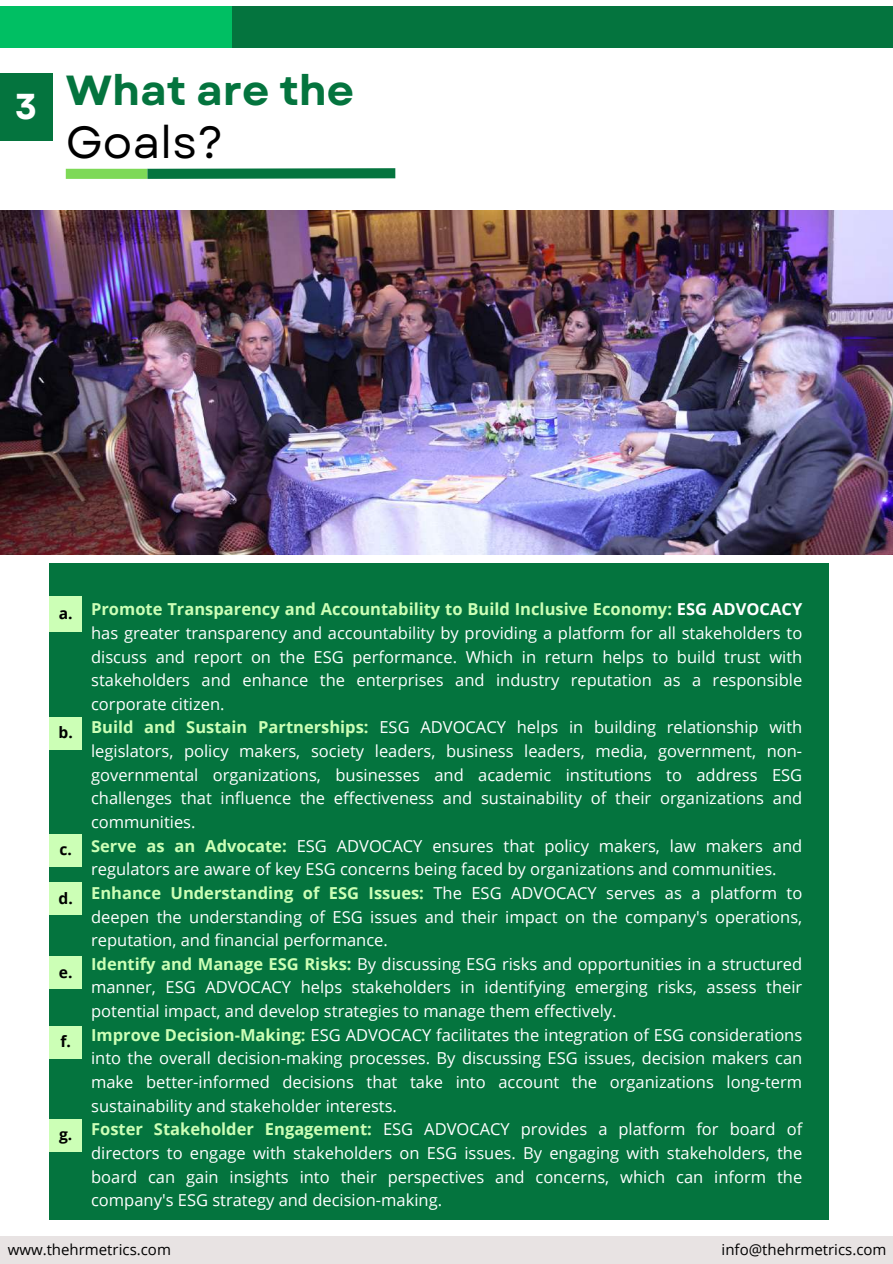
<style>
.page{position:relative;width:893px;height:1264px;background:#fff}
.page>*{position:absolute;margin:0;border:0;box-sizing:border-box;transform-origin:0 0}
.t1{font:45px "Garet";color:#000}
.t2{font:700 42px "Garet";color:#04743e}
.t3{font:700 36px "Garet";color:#fff}
.t4{font:16.5px/23.7px "Open Sans";color:#fff}
.t5{font:700 15.6px "Open Sans";color:#000}
.t6{font:15px "Open Sans";color:#000}
.s1{font-weight:700;color:#ccffb6}
.s2{font-weight:700}
</style>
<div class="page">
<div style="left:0;top:1236px;width:892px;height:27px;background:#e8e3e3"></div>
<div style="left:231px;top:6px;width:661px;height:42px;background:#04743e"></div>
<div style="left:0;top:6px;width:231px;height:42px;background:#00bf63"></div>
<div style="left:49px;top:563px;width:780px;height:656px;background:#04743e"></div>
<div style="left:66px;top:169px;width:81px;height:10px;background:#7ed957"></div>
<svg style="left:137px;top:168px;width:259px;height:11px;background:#1c824e"></svg>
<div style="left:49px;top:596px;width:33px;height:35px;background:#ccffb6"></div>
<div style="left:49px;top:716px;width:33px;height:33px;background:#ccffb6"></div>
<div style="left:49px;top:833px;width:33px;height:33px;background:#ccffb6"></div>
<div style="left:49px;top:882px;width:33px;height:33px;background:#ccffb6"></div>
<div style="left:49px;top:956px;width:33px;height:33px;background:#ccffb6"></div>
<div style="left:49px;top:1025px;width:33px;height:33px;background:#ccffb6"></div>
<div style="left:49px;top:1118px;width:33px;height:33px;background:#ccffb6"></div>
<div style="left:0;top:74px;width:53px;height:67px;background:#04743e"></div>
<img style="left:0;top:210px;width:892px;height:344px">
<h3 class="t3" style="left:15px;top:80px;width:24px">3</h3>
<h2 class="t2" style="left:66px;top:60px;width:290px">What are the</h2>
<h1 class="t1" style="left:66px;top:110px;width:159px">Goals?</h1>
<p class="t4" style="left:91px;top:597px;width:712px"><span class="s1">Promote Transparency and Accountability to Build Inclusive Economy:</span> <span class="s2">ESG ADVOCACY </span>has greater transparency and accountability by providing a platform for all stakeholders to discuss and report on the ESG performance. Which in return helps to build trust with stakeholders and enhance the enterprises and industry reputation as a responsible corporate citizen.<br><span class="s1">Build and Sustain Partnerships:</span> ESG ADVOCACY helps in building relationship with legislators, policy makers, society leaders, business leaders, media, government, non&shy;governmental organizations, businesses and academic institutions to address ESG challenges that influence the effectiveness and sustainability of their organizations and communities.<br><span class="s1">Serve as an Advocate:</span> ESG ADVOCACY ensures that policy makers, law makers and regulators are aware of key ESG concerns being faced by organizations and communities.<br><span class="s1">Enhance Understanding of ESG Issues:</span> The ESG ADVOCACY serves as a platform to deepen the understanding of ESG issues and their impact on the company's operations, reputation, and financial performance.<br><span class="s1">Identify and Manage ESG Risks:</span> By discussing ESG risks and opportunities in a structured manner, ESG ADVOCACY helps stakeholders in identifying emerging risks, assess their potential impact, and develop strategies to manage them effectively.<br><span class="s1">Improve Decision-Making:</span> ESG ADVOCACY facilitates the integration of ESG considerations into the overall decision-making processes. By discussing ESG issues, decision makers can make better-informed decisions that take into account the organizations long-term sustainability and stakeholder interests.<br><span class="s1">Foster Stakeholder Engagement:</span> ESG ADVOCACY provides a platform for board of directors to engage with stakeholders on ESG issues. By engaging with stakeholders, the board can gain insights into their perspectives and concerns, which can inform the company's ESG strategy and decision-making.</p>
<p class="t6" style="left:8px;top:1239px;width:165px">www.thehrmetrics.com</p>
<p class="t6" style="left:721px;top:1239px;width:166px">info@thehrmetrics.com</p>
<p class="t5" style="left:59px;top:602px;width:15px">a.</p>
<p class="t5" style="left:59px;top:721px;width:16px">b.</p>
<p class="t5" style="left:60px;top:838px;width:14px">c.</p>
<p class="t5" style="left:59px;top:887px;width:16px">d.</p>
<p class="t5" style="left:59px;top:961px;width:15px">e.</p>
<p class="t5" style="left:60px;top:1030px;width:12px">f.</p>
<p class="t5" style="left:59px;top:1123px;width:15px">g.</p>
</div>
